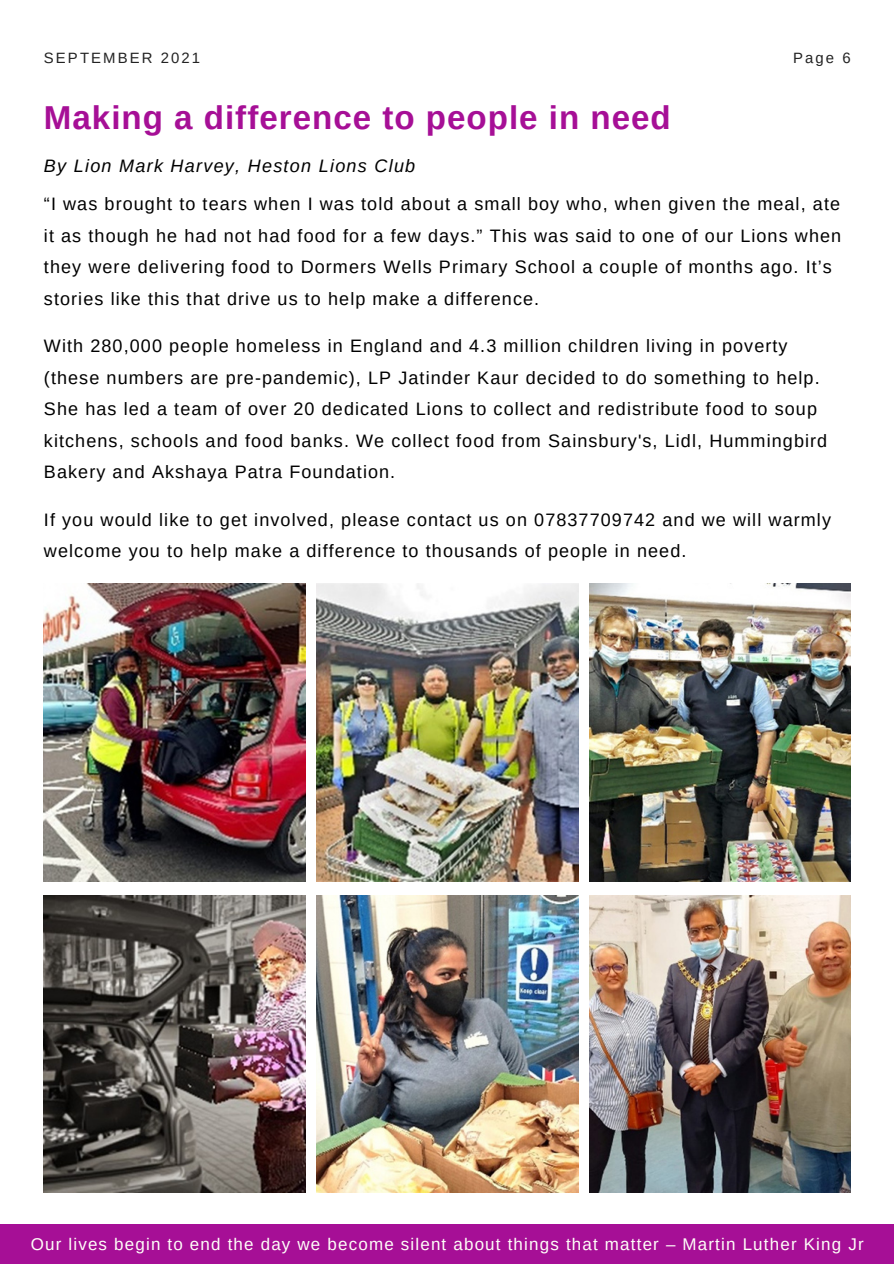
<style>
.page{position:relative;width:894px;height:1264px;background:#fff}
.page>*{position:absolute;margin:0;border:0;box-sizing:border-box;transform-origin:0 0}
.t1{font:700 33.15px "Arimo";letter-spacing:.03em;color:#a60f96}
.t2{font:18px/31.5px "Arimo";letter-spacing:.06em;color:#000}
.t3{font:italic 18px "Arimo";letter-spacing:.07em;color:#000}
.t4{font:16.95px "Arimo";letter-spacing:.07em;color:#fffff9}
.t5{font:14.85px "Arimo";letter-spacing:.14em;color:#222}
</style>
<div class="page">
<div style="left:0;top:1223px;width:893px;height:40px;background:#a60f96"></div>
<img style="left:44px;top:583px;width:261px;height:299px">
<img style="left:316px;top:583px;width:262px;height:299px">
<img style="left:589px;top:583px;width:261px;height:298px">
<img style="left:44px;top:895px;width:261px;height:297px">
<img style="left:316px;top:895px;width:262px;height:297px">
<img style="left:589px;top:895px;width:261px;height:297px">
<p class="t5" style="left:44px;top:50px;width:158px">SEPTEMBER 2021</p>
<p class="t1" style="left:44px;top:99px;width:628px">Making a difference to people in need</p>
<p class="t3" style="left:44px;top:156px;width:373px">By Lion Mark Harvey, Heston Lions Club</p>
<p class="t5" style="left:792px;top:50px;width:59px">Page 6</p>
<p class="t2" style="left:44px;top:188px;width:798px">“I was brought to tears when I was told about a small boy who, when given the meal, ate it as though he had not had food for a few days.” This was said to one of our Lions when they were delivering food to Dormers Wells Primary School a couple of months ago. It’s stories like this that drive us to help make a difference.</p>
<p class="t2" style="left:44px;top:330px;width:784px">With 280,000 people homeless in England and 4.3 million children living in poverty (these numbers are pre-pandemic), LP Jatinder Kaur decided to do something to help.<br>She has led a team of over 20 dedicated Lions to collect and redistribute food to soup kitchens, schools and food banks. We collect food from Sainsbury's, Lidl, Hummingbird Bakery and Akshaya Patra Foundation.</p>
<p class="t2" style="left:44px;top:503px;width:788px">If you would like to get involved, please contact us on 07837709742 and we will warmly welcome you to help make a difference to thousands of people in need.</p>
<p class="t4" style="left:31px;top:1234px;width:834px">Our lives begin to end the day we become silent about things that matter – Martin Luther King Jr</p>
</div>
